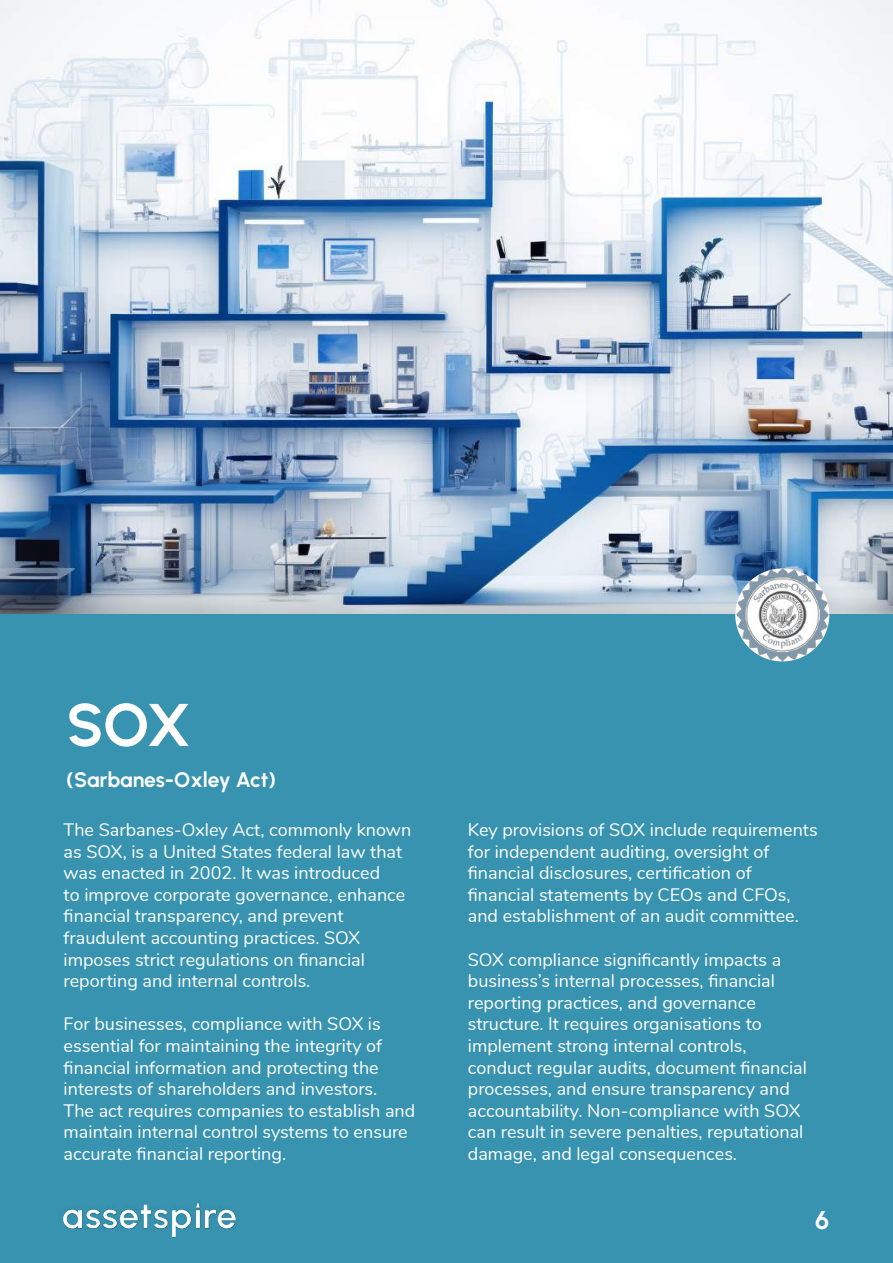
<style>
.page{position:relative;width:893px;height:1263px;background:#fff}
.page>*{position:absolute;margin:0;border:0;box-sizing:border-box;transform-origin:0 0}
.t1{font:60px "Urbanist";color:#fff}
.t2{font:25.5px "Urbanist";color:#fff}
.t3{font:21px "Urbanist";letter-spacing:-.01em;color:#fff}
.t4{font:18px/21.6px "Nunito";color:#fff}
</style>
<div class="page">
<img style="left:0;top:0;width:893px;height:615px">
<div style="left:0;top:615px;width:893px;height:648px;background:#3793af"></div>
<img style="left:63px;top:1202px;width:173px;height:35px">
<img style="left:736px;top:568px;width:93px;height:93px">
<h1 class="t1" style="left:66px;top:686px;width:126px">SOX</h1>
<p class="t3" style="left:66px;top:766px;width:211px">(Sarbanes-Oxley Act)</p>
<p class="t4" style="left:64px;top:818px;width:349px">The Sarbanes-Oxley Act, commonly known as SOX, is a United States federal law that was enacted in 2002. It was introduced<br>to improve corporate governance, enhance financial transparency, and prevent fraudulent accounting practices. SOX imposes strict regulations on financial reporting and internal controls.</p>
<p class="t4" style="left:64px;top:1012px;width:353px">For businesses, compliance with SOX is essential for maintaining the integrity of financial information and protecting the interests of shareholders and investors.<br>The act requires companies to establish and maintain internal control systems to ensure accurate financial reporting.</p>
<p class="t4" style="left:468px;top:818px;width:351px">Key provisions of SOX include requirements for independent auditing, oversight of financial disclosures, certification of financial statements by CEOs and CFOs, and establishment of an audit committee.</p>
<p class="t4" style="left:468px;top:947px;width:341px">SOX compliance significantly impacts a business’s internal processes, financial reporting practices, and governance structure. It requires organisations to implement strong internal controls, conduct regular audits, document financial processes, and ensure transparency and accountability. Non-compliance with SOX can result in severe penalties, reputational damage, and legal consequences.</p>
<h2 class="t2" style="left:815px;top:1203px;width:15px">6</h2>
</div>
